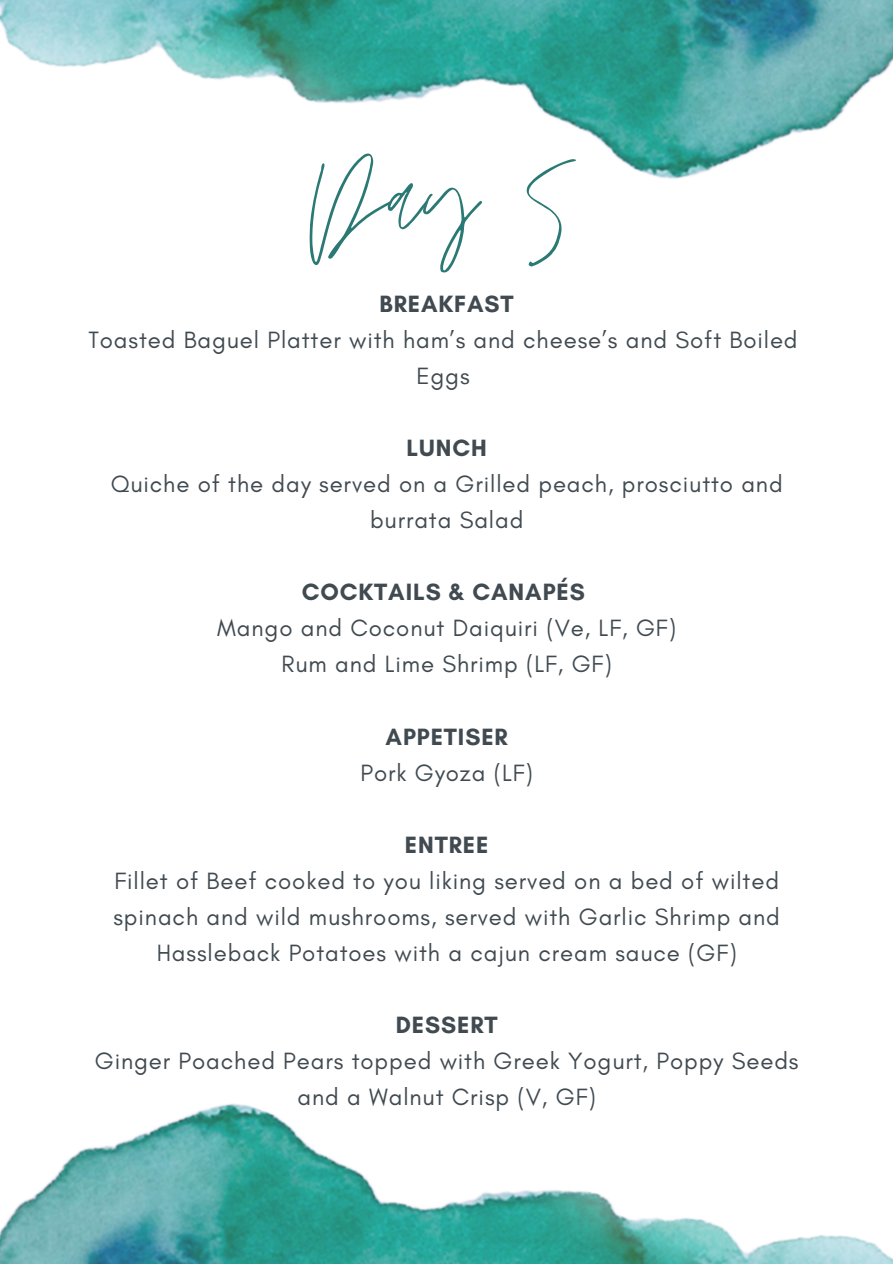
<style>
.page{position:relative;width:893px;height:1264px;background:#fff}
.page>*{position:absolute;margin:0;border:0;box-sizing:border-box;transform-origin:0 0}
.t1{font:160.95px "Jonathan";color:#2b7974}
.t2{font:24px/36px "Glacial Indifference";letter-spacing:.035em;color:#404a50;text-align:center}
.t3{font:700 24px "Glacial Indifference";letter-spacing:.035em;color:#404a50}
</style>
<div class="page">
<img style="left:0;top:0;width:892px;height:179px">
<img style="left:0;top:1104px;width:892px;height:159px">
<p class="t1" style="left:309px;top:109px;width:276px">Day 5</p>
<h1 class="t3" style="left:379px;top:289px;width:136px">BREAKFAST</h1>
<p class="t2" style="left:88px;top:322px;width:710px">Toasted Baguel Platter with ham’s and cheese’s and Soft Boiled</p>
<p class="t2" style="left:416px;top:358px;width:55px">Eggs</p>
<p class="t3" style="left:406px;top:433px;width:82px">LUNCH</p>
<p class="t2" style="left:111px;top:466px;width:673px">Quiche of the day served on a Grilled peach, prosciutto and burrata Salad</p>
<p class="t3" style="left:302px;top:577px;width:284px">COCKTAILS &amp; CANAPÉS</p>
<p class="t2" style="left:217px;top:610px;width:460px">Mango and Coconut Daiquiri (Ve, LF, GF)</p>
<p class="t2" style="left:281px;top:646px;width:332px">Rum and Lime Shrimp (LF, GF)</p>
<p class="t3" style="left:385px;top:721px;width:124px">APPETISER</p>
<p class="t2" style="left:360px;top:754px;width:174px">Pork Gyoza (LF)</p>
<p class="t3" style="left:405px;top:829px;width:85px">ENTREE</p>
<p class="t2" style="left:113px;top:862px;width:668px">Fillet of Beef cooked to you liking served on a bed of wilted spinach and wild mushrooms, served with Garlic Shrimp and<br>Hassleback Potatoes with a cajun cream sauce (GF)</p>
<p class="t3" style="left:396px;top:1009px;width:103px">DESSERT</p>
<p class="t2" style="left:95px;top:1042px;width:705px">Ginger Poached Pears topped with Greek Yogurt, Poppy Seeds and a Walnut Crisp (V, GF)</p>
</div>
